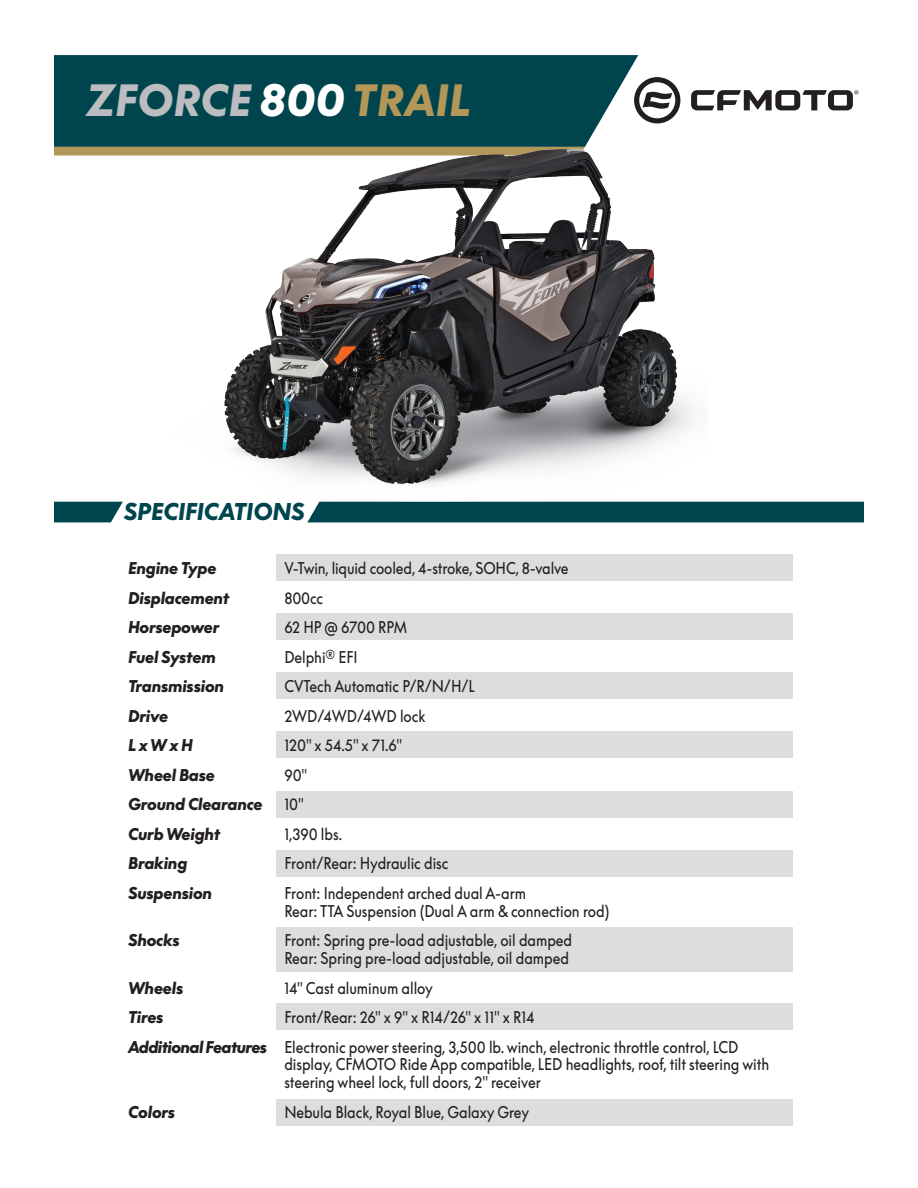
<style>
.page{position:relative;width:918px;height:1188px;background:#fff}
.page>*{position:absolute;margin:0;border:0;box-sizing:border-box;transform-origin:0 0}
.t1{font:italic 900 42px "Supreme LL";letter-spacing:.01em;color:#bcbdc0}
.t2{font:italic 900 22.65px "Supreme LL";color:#00454d}
.t3{font:15.75px/17.9px "Supreme LL";letter-spacing:-.005em;color:#231f20;scale:.9 1}
.t4{font:italic 900 15.75px "Supreme LL";letter-spacing:-.01em;color:#231f20}
.t5{font:italic 900 15.75px "Supreme LL";letter-spacing:-.035em;color:#231f20}
.t6{font:15.75px "Supreme LL";letter-spacing:-.03em;color:#231f20;scale:.9 1}
.s1{color:#fff}
.s2{color:#b39758}
</style>
<div class="page">
<div style="left:276px;top:1004px;width:517px;height:26px;background:#dcdddf"></div>
<div style="left:276px;top:1099px;width:517px;height:27px;background:#dcdddf"></div>
<div style="left:276px;top:928px;width:517px;height:44px;background:#dcdddf"></div>
<div style="left:276px;top:554px;width:517px;height:27px;background:#dcdddf"></div>
<div style="left:276px;top:613px;width:517px;height:27px;background:#dcdddf"></div>
<div style="left:276px;top:672px;width:517px;height:27px;background:#dcdddf"></div>
<div style="left:276px;top:732px;width:517px;height:26px;background:#dcdddf"></div>
<div style="left:276px;top:791px;width:517px;height:26px;background:#dcdddf"></div>
<div style="left:276px;top:850px;width:517px;height:27px;background:#dcdddf"></div>
<div style="left:54px;top:55px;width:584px;height:92px;background:#00454d"></div>
<svg style="left:54px;top:147px;width:100px;height:9px"></svg>
<svg style="left:54px;top:502px;width:69px;height:20px"></svg>
<div style="left:307px;top:502px;width:557px;height:20px;background:#00454d"></div>
<svg style="left:634px;top:77px;width:46px;height:20px"></svg>
<svg style="left:691px;top:90px;width:167px;height:20px"></svg>
<img style="left:154px;top:97px;width:554px;height:405px">
<p class="t1" style="left:86px;top:77px;width:386px">ZFORCE <span class="s1">800</span> <span class="s2">TRAIL</span></p>
<p class="t2" style="left:124px;top:499px;width:183px">SPECIFICATIONS</p>
<p class="t4" style="left:128px;top:559px;width:90px">Engine Type</p>
<p class="t4" style="left:128px;top:589px;width:103px">Displacement</p>
<p class="t4" style="left:128px;top:618px;width:93px">Horsepower</p>
<p class="t4" style="left:128px;top:648px;width:89px">Fuel System</p>
<p class="t4" style="left:128px;top:677px;width:98px">Transmission</p>
<p class="t4" style="left:128px;top:707px;width:42px">Drive</p>
<p class="t4" style="left:128px;top:737px;width:66px">L x W x H</p>
<p class="t4" style="left:128px;top:766px;width:88px">Wheel Base</p>
<p class="t4" style="left:128px;top:796px;width:136px">Ground Clearance</p>
<p class="t4" style="left:128px;top:825px;width:94px">Curb Weight</p>
<p class="t4" style="left:128px;top:855px;width:61px">Braking</p>
<p class="t4" style="left:128px;top:884px;width:86px">Suspension</p>
<p class="t4" style="left:128px;top:932px;width:53px">Shocks</p>
<p class="t4" style="left:128px;top:979px;width:57px">Wheels</p>
<p class="t4" style="left:128px;top:1008px;width:37px">Tires</p>
<p class="t5" style="left:128px;top:1038px;width:141px">Additional Features</p>
<p class="t4" style="left:128px;top:1103px;width:49px">Colors</p>
<p class="t3" style="left:284px;top:560px;width:317px">V-Twin, liquid cooled, 4-stroke, SOHC, 8-valve</p>
<p class="t3" style="left:284px;top:589px;width:45px">800cc</p>
<p class="t6" style="left:284px;top:618px;width:138px">62 HP @ 6700 RPM</p>
<p class="t3" style="left:284px;top:648px;width:83px">Delphi<sup>®</sup> EFI</p>
<p class="t3" style="left:284px;top:678px;width:213px">CVTech Automatic P/R/N/H/L</p>
<p class="t3" style="left:284px;top:707px;width:158px">2WD/4WD/4WD lock</p>
<p class="t3" style="left:284px;top:737px;width:132px">120" x 54.5" x 71.6"</p>
<p class="t3" style="left:284px;top:766px;width:27px">90"</p>
<p class="t3" style="left:284px;top:796px;width:23px">10"</p>
<p class="t3" style="left:284px;top:825px;width:66px">1,390 lbs.</p>
<p class="t3" style="left:284px;top:855px;width:184px">Front/Rear: Hydraulic disc</p>
<p class="t3" style="left:284px;top:885px;width:270px">Front: Independent arched dual A-arm</p>
<p class="t3" style="left:284px;top:902px;width:362px">Rear: TTA Suspension (Dual A arm &amp; connection rod)</p>
<p class="t3" style="left:284px;top:932px;width:321px">Front: Spring pre-load adjustable, oil damped</p>
<p class="t3" style="left:284px;top:950px;width:318px">Rear: Spring pre-load adjustable, oil damped</p>
<p class="t3" style="left:284px;top:979px;width:167px">14" Cast aluminum alloy</p>
<p class="t3" style="left:284px;top:1009px;width:280px">Front/Rear: 26" x 9" x R14/26" x 11" x R14</p>
<p class="t3" style="left:284px;top:1038px;width:540px">Electronic power steering, 3,500 lb. winch, electronic throttle control, LCD display, CFMOTO Ride App compatible, LED headlights, roof, tilt steering with steering wheel lock, full doors, 2" receiver</p>
<p class="t3" style="left:284px;top:1103px;width:274px">Nebula Black, Royal Blue, Galaxy Grey</p>
</div>
